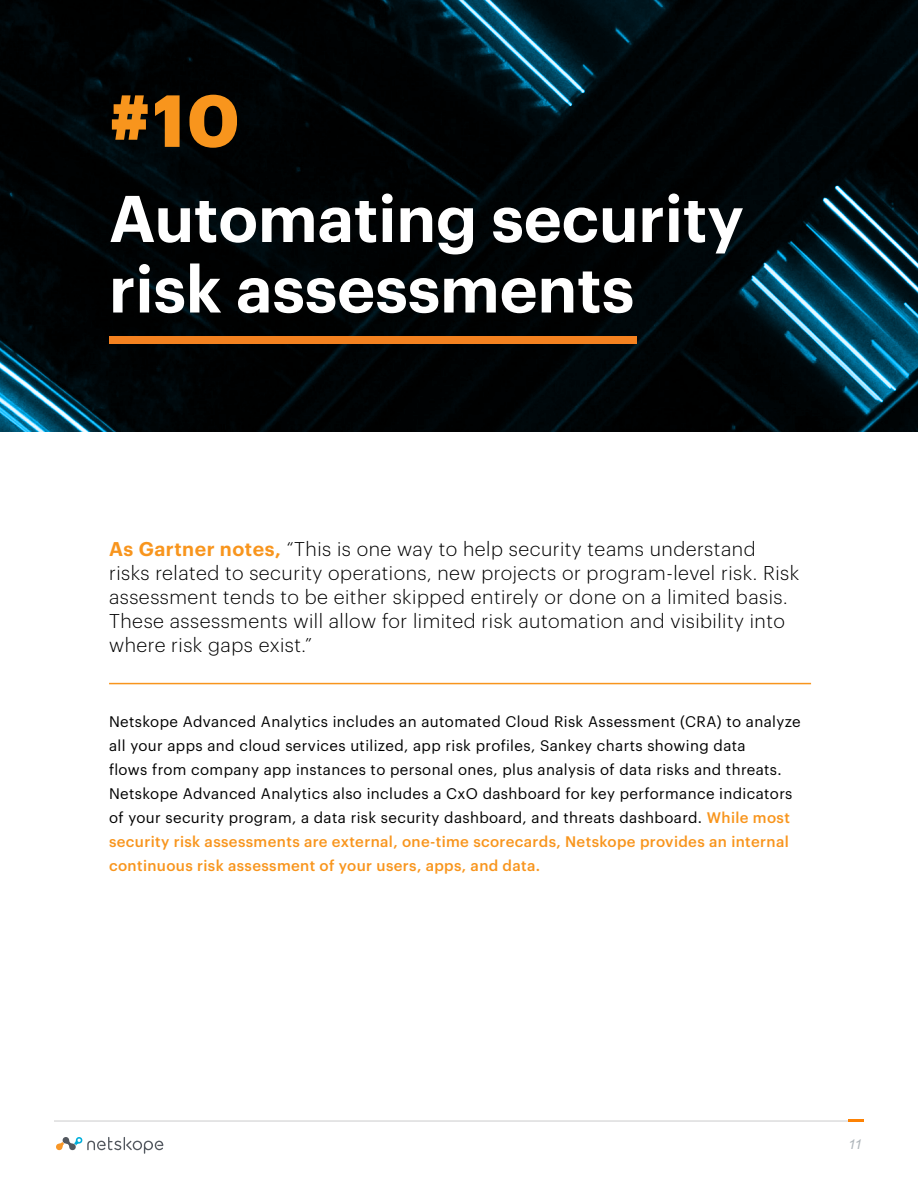
<style>
.page{position:relative;width:918px;height:1188px;background:#fff}
.page>*{position:absolute;margin:0;border:0;box-sizing:border-box;transform-origin:0 0}
.t1{font:700 72px "Graphik";color:#f8951d}
.t2{font:600 64.5px/70.5px "Graphik";color:#fff}
.t3{font:300 19.5px/24px "Graphik";letter-spacing:.025em;color:#000}
.t4{font:15px/24px "Graphik";letter-spacing:.025em;color:#000}
.t5{font:italic 13.5px "Arial";color:#aeb5ba}
.s1{font-weight:600;color:#f8951d}
.s2{font-weight:500;color:#f8951d}
</style>
<div class="page">
<svg style="left:56px;top:1137px;width:107px;height:17px"></svg>
<hr style="left:54px;top:1120px;width:810px;height:2px;background:#717073">
<hr style="left:849px;top:1119px;width:15px;height:3px;background:#fd8204">
<svg style="left:0;top:0;width:918px;height:432px;background:#020c10"></svg>
<div style="left:109px;top:336px;width:527px;height:7px;background:#f58220"></div>
<hr style="left:109px;top:683px;width:702px;height:1px;background:#f8951d">
<h1 class="t1" style="left:109px;top:65px;width:132px">#10</h1>
<h2 class="t2" style="left:109px;top:178px;width:636px">Automating security risk assessments</h2>
<p class="t3" style="left:109px;top:535px;width:692px"><span class="s1">As Gartner notes,</span> “This is one way to help security teams understand risks related to security operations, new projects or program-level risk. Risk assessment tends to be either skipped entirely or done on a limited basis.<br>These assessments will allow for limited risk automation and visibility into where risk gaps exist.”</p>
<p class="t4" style="left:109px;top:708px;width:693px">Netskope Advanced Analytics includes an automated Cloud Risk Assessment (CRA) to analyze all your apps and cloud services utilized, app risk profiles, Sankey charts showing data<br>flows from company app instances to personal ones, plus analysis of data risks and threats.<br>Netskope Advanced Analytics also includes a CxO dashboard for key performance indicators of your security program, a data risk security dashboard, and threats dashboard. <span class="s2">While most security risk assessments are external, one-time scorecards, Netskope provides an internal continuous risk assessment of your users, apps, and data.</span></p>
<p class="t5" style="left:848px;top:1136px;width:16px">11</p>
</div>
